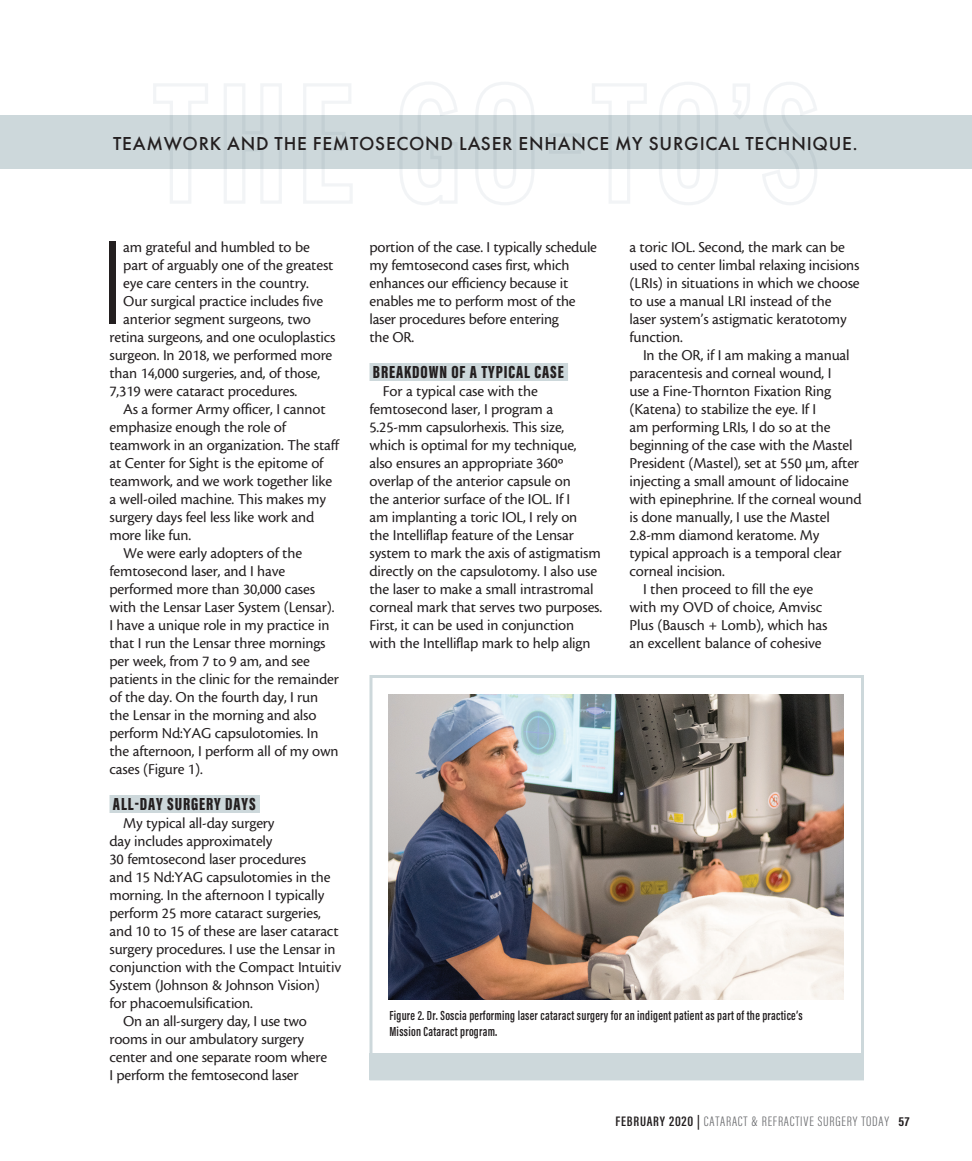
<style>
.page{position:relative;width:972px;height:1161px;background:#fff}
.page>*{position:absolute;margin:0;border:0;box-sizing:border-box;transform-origin:0 0}
.body_first{font:300 123.6px "Acumin Pro Extra Cond";color:#231f20}
.t1{font:500 19.5px "Futura PT";letter-spacing:.04em;color:#231f20}
.subhead{font:900 18px "Acumin Pro Extra Cond";letter-spacing:.05em;color:#231f20}
.body{font:15.75px/18px "Cronos MM 408 10";letter-spacing:-.01em;color:#231f20}
.body_first-2{font:15.75px "Cronos MM 408 10";letter-spacing:-.01em;color:#231f20}
.t2{font:300 14.1px "Acumin Pro Extra Cond";letter-spacing:.05em;color:#6c6d70;scale:1.11 1}
.t3{font:600 13.5px/16.5px "Acumin Pro Extra Cond";letter-spacing:.02em;color:#231f20}
.s1{font-weight:600;color:#231f20}
.s2{font-weight:700;font-size:13.35px;color:#231f20}
</style>
<div class="page">
<svg style="left:153px;top:82px;width:664px;height:123px"></svg>
<div style="left:110px;top:795px;width:150px;height:18px;background:#cdd8db"></div>
<div style="left:369px;top:363px;width:199px;height:18px;background:#cdd8db"></div>
<svg style="left:0;top:115px;width:972px;height:54px;background:#ccd7da"></svg>
<img style="left:369px;top:675px;width:495px;height:406px">
<div style="left:369px;top:1053px;width:495px;height:27px;background:#cdd8db"></div>
<p class="t1" style="left:113px;top:132px;width:746px">TEAMWORK AND THE FEMTOSECOND LASER ENHANCE MY SURGICAL TECHNIQUE.</p>
<p class="body_first" style="left:103px;top:209px;width:21px">I</p>
<p class="body_first-2" style="left:123px;top:239px;width:188px">am grateful and humbled to be</p>
<p class="body_first-2" style="left:123px;top:257px;width:212px">part of arguably one of the greatest</p>
<p class="body_first-2" style="left:123px;top:275px;width:187px">eye care centers in the country.</p>
<p class="body_first-2" style="left:123px;top:293px;width:202px">Our surgical practice includes five</p>
<p class="body_first-2" style="left:123px;top:311px;width:189px">anterior segment surgeons, two</p>
<p class="body_first-2" style="left:110px;top:329px;width:228px">retina surgeons, and one oculoplastics</p>
<p class="body_first-2" style="left:110px;top:347px;width:224px">surgeon. In 2018, we performed more</p>
<p class="body_first-2" style="left:110px;top:365px;width:212px">than 14,000 surgeries, and, of those,</p>
<p class="body_first-2" style="left:110px;top:383px;width:189px">7,319 were cataract procedures.</p>
<p class="body" style="left:110px;top:400px;width:231px;text-indent:14px">As a former Army officer, I cannot emphasize enough the role of teamwork in an organization. The staff at Center for Sight is the epitome of teamwork, and we work together like a well-oiled machine. This makes my surgery days feel less like work and more like fun.</p>
<p class="body" style="left:110px;top:544px;width:231px;text-indent:14px">We were early adopters of the femtosecond laser, and I have performed more than 30,000 cases with the Lensar Laser System (Lensar).<br>I have a unique role in my practice in that I run the Lensar three mornings per week, from 7 to 9 am, and see patients in the clinic for the remainder of the day. On the fourth day, I run the Lensar in the morning and also perform Nd:YAG capsulotomies. In the afternoon, I perform all of my own cases (Figure 1).</p>
<p class="subhead" style="left:113px;top:793px;width:144px">ALL-DAY SURGERY DAYS</p>
<p class="body" style="left:110px;top:814px;width:233px;text-indent:14px">My typical all-day surgery<br>day includes approximately<br>30 femtosecond laser procedures<br>and 15 Nd:YAG capsulotomies in the morning. In the afternoon I typically perform 25 more cataract surgeries, and 10 to 15 of these are laser cataract surgery procedures. I use the Lensar in conjunction with the Compact Intuitiv System (Johnson &amp; Johnson Vision)<br>for phacoemulsification.</p>
<p class="body" style="left:110px;top:1012px;width:219px;text-indent:14px">On an all-surgery day, I use two rooms in our ambulatory surgery center and one separate room where<br>I perform the femtosecond laser</p>
<p class="body" style="left:369px;top:238px;width:229px">portion of the case. I typically schedule my femtosecond cases first, which enhances our efficiency because it enables me to perform most of the laser procedures before entering<br>the OR.</p>
<p class="subhead" style="left:373px;top:361px;width:192px">BREAKDOWN OF A TYPICAL CASE</p>
<p class="body" style="left:369px;top:382px;width:234px;text-indent:14px">For a typical case with the femtosecond laser, I program a 5.25-mm capsulorhexis. This size, which is optimal for my technique, also ensures an appropriate 360º overlap of the anterior capsule on<br>the anterior surface of the IOL. If I<br>am implanting a toric IOL, I rely on<br>the Intelliflap feature of the Lensar system to mark the axis of astigmatism directly on the capsulotomy. I also use the laser to make a small intrastromal corneal mark that serves two purposes.<br>First, it can be used in conjunction with the Intelliflap mark to help align</p>
<p class="body" style="left:630px;top:238px;width:232px">a toric IOL. Second, the mark can be used to center limbal relaxing incisions (LRIs) in situations in which we choose to use a manual LRI instead of the laser system’s astigmatic keratotomy function.</p>
<p class="body" style="left:630px;top:346px;width:234px;text-indent:14px">In the OR, if I am making a manual paracentesis and corneal wound, I<br>use a Fine-Thornton Fixation Ring (Katena) to stabilize the eye. If I<br>am performing LRIs, I do so at the beginning of the case with the Mastel President (Mastel), set at 550 µm, after injecting a small amount of lidocaine with epinephrine. If the corneal wound is done manually, I use the Mastel 2.8-mm diamond keratome. My typical approach is a temporal clear corneal incision.</p>
<p class="body" style="left:630px;top:580px;width:199px;text-align:center">I then proceed to fill the eye with my OVD of choice, Amvisc<br>Plus (Bausch + Lomb), which has an excellent balance of cohesive</p>
<p class="t3" style="left:389px;top:1007px;width:415px">Figure 2. Dr. Soscia performing laser cataract surgery for an indigent patient as part of the practice’s<br>Mission Cataract program.</p>
<p class="t2" style="left:616px;top:1113px;width:266px"><span class="s1">FEBRUARY 2020 |</span> CATARACT &amp; REFRACTIVE SURGERY TODAY <span class="s2">57</span></p>
</div>
